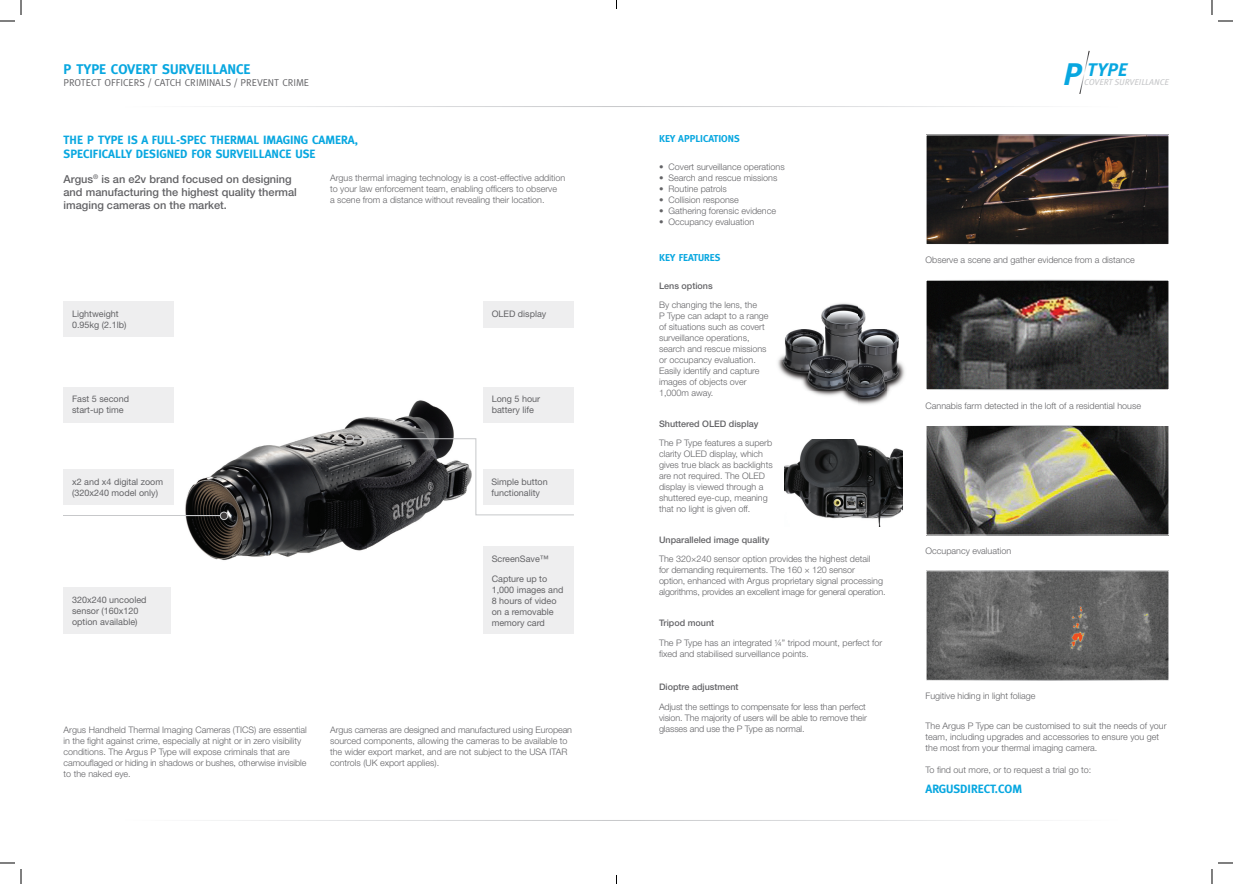
<style>
.page{position:relative;width:1233px;height:884px;background:#fff}
.page>*{position:absolute;margin:0;border:0;box-sizing:border-box;transform-origin:0 0}
.t1{font:italic 700 18.2px "Meta Plus";color:#08a7e0}
.t2{font:700 14px "Meta";color:#08a7e0}
.t3{font:700 12px/14.4px "Meta";color:#08a7e0}
.t4{font:500 11px/13px "Helvetica Neue";color:#636366}
.t5{font:10px "Meta";color:#636366}
.t6{font:700 10px "Meta";color:#08a7e0}
.t7{font:300 9px/11px "Helvetica Neue";color:#636366}
.t8{font:9px/11px "Helvetica Neue";color:#636366}
.t9{font:500 9px "Helvetica Neue";color:#636366}
.t10{font:8.6px "Meta Book LF Italic Caps";color:#c7c8ca}
.s1{font-size:31.3px}
</style>
<div class="page">
<svg style="left:1079px;top:50px;width:11px;height:44px"></svg>
<img style="left:169px;top:400px;width:331px;height:160px">
<div style="left:483px;top:387px;width:91px;height:36px;background:#eeeeef"></div>
<div style="left:64px;top:301px;width:110px;height:36px;background:#eeeeef"></div>
<div style="left:64px;top:387px;width:110px;height:36px;background:#eeeeef"></div>
<div style="left:64px;top:469px;width:110px;height:36px;background:#eeeeef"></div>
<div style="left:483px;top:301px;width:91px;height:26px;background:#eeeeef"></div>
<div style="left:483px;top:546px;width:91px;height:88px;background:#eeeeef"></div>
<hr style="left:64px;top:516px;width:156px;height:1px;background:#c7c8ca">
<svg style="left:220px;top:512px;width:8px;height:8px"></svg>
<div style="left:220px;top:512px;width:8px;height:8px;border:1px solid #c7c8ca;border-radius:50%"></div>
<svg style="left:346px;top:435px;width:228px;height:80px"></svg>
<div style="left:346px;top:435px;width:8px;height:8px;border:1px solid #c7c8ca;border-radius:50%"></div>
<img style="left:785px;top:439px;width:117px;height:87px">
<img style="left:778px;top:303px;width:127px;height:102px">
<div style="left:64px;top:587px;width:107px;height:47px;background:#eeeeef"></div>
<img style="left:927px;top:136px;width:240px;height:107px">
<div style="left:925px;top:134px;width:244px;height:111px;border:1px solid #fff"></div>
<img style="left:927px;top:282px;width:240px;height:106px">
<img style="left:927px;top:427px;width:240px;height:106px">
<div style="left:925px;top:425px;width:244px;height:110px;border:1px solid #fff"></div>
<img style="left:927px;top:572px;width:240px;height:107px">
<div style="left:925px;top:570px;width:244px;height:111px;border:1px solid #fff"></div>
<svg style="left:1218px;top:20px;width:15px;height:2px"></svg>
<svg style="left:1218px;top:862px;width:15px;height:2px"></svg>
<svg style="left:0;top:0;width:22px;height:22px"></svg>
<svg style="left:0;top:862px;width:22px;height:22px"></svg>
<svg style="left:1211px;top:0;width:1px;height:15px"></svg>
<svg style="left:1211px;top:869px;width:1px;height:15px"></svg>
<h2 class="t2" style="left:64px;top:61px;width:188px">P TYPE COVERT SURVEILLANCE</h2>
<p class="t5" style="left:64px;top:77px;width:247px">PROTECT OFFICERS / CATCH CRIMINALS / PREVENT CRIME</p>
<h3 class="t3" style="left:64px;top:132px;width:296px">THE P TYPE IS A FULL-SPEC THERMAL IMAGING CAMERA,<br>SPECIFICALLY DESIGNED FOR SURVEILLANCE USE</h3>
<p class="t4" style="left:64px;top:172px;width:235px">Argus<sup>®</sup> is an e2v brand focused on designing and manufacturing the highest quality thermal imaging cameras on the market.</p>
<p class="t7" style="left:330px;top:172px;width:237px">Argus thermal imaging technology is a cost-effective addition to your law enforcement team, enabling officers to observe<br>a scene from a distance without revealing their location.</p>
<p class="t8" style="left:72px;top:308px;width:56px">Lightweight<br>0.95kg (2.1lb)</p>
<p class="t8" style="left:492px;top:308px;width:56px">OLED display</p>
<p class="t8" style="left:72px;top:393px;width:59px">Fast 5 second start-up time</p>
<p class="t8" style="left:492px;top:393px;width:50px">Long 5 hour battery life</p>
<p class="t8" style="left:72px;top:476px;width:93px">x2 and x4 digital zoom (320x240 model only)</p>
<p class="t8" style="left:491px;top:476px;width:58px">Simple button functionality</p>
<p class="t8" style="left:72px;top:594px;width:76px">320x240 uncooled sensor (160x120 option available)</p>
<p class="t8" style="left:492px;top:549px;width:59px;line-height:19.5px">ScreenSave™<br>Capture up to</p>
<p class="t8" style="left:492px;top:584px;width:73px">1,000 images and<br>8 hours of video on a removable memory card</p>
<p class="t7" style="left:64px;top:724px;width:245px">Argus Handheld Thermal Imaging Cameras (TICS) are essential in the fight against crime, especially at night or in zero visibility conditions. The Argus P Type will expose criminals that are camouflaged or hiding in shadows or bushes, otherwise invisible to the naked eye.</p>
<p class="t7" style="left:330px;top:724px;width:243px">Argus cameras are designed and manufactured using European sourced components, allowing the cameras to be available to the wider export market, and are not subject to the USA ITAR controls (UK export applies).</p>
<p class="t6" style="left:659px;top:133px;width:82px">KEY APPLICATIONS</p>
<p class="t7" style="left:659px;top:161px;width:127px">• Covert surveillance operations</p>
<p class="t7" style="left:659px;top:172px;width:120px">• Search and rescue missions</p>
<p class="t7" style="left:659px;top:183px;width:69px">• Routine patrols</p>
<p class="t7" style="left:659px;top:194px;width:81px">• Collision response</p>
<p class="t7" style="left:659px;top:205px;width:119px">• Gathering forensic evidence</p>
<p class="t7" style="left:659px;top:216px;width:97px">• Occupancy evaluation</p>
<p class="t6" style="left:659px;top:251px;width:63px">KEY FEATURES</p>
<p class="t9" style="left:659px;top:280px;width:55px">Lens options</p>
<p class="t7" style="left:659px;top:299px;width:111px">By changing the lens, the<br>P Type can adapt to a range of situations such as covert surveillance operations, search and rescue missions or occupancy evaluation.<br>Easily identify and capture images of objects over<br>1,000m away.</p>
<p class="t9" style="left:659px;top:418px;width:101px">Shuttered OLED display</p>
<p class="t7" style="left:659px;top:437px;width:115px">The P Type features a superb clarity OLED display, which gives true black as backlights are not required. The OLED display is viewed through a shuttered eye-cup, meaning that no light is given off.</p>
<p class="t9" style="left:659px;top:534px;width:112px">Unparalleled image quality</p>
<p class="t7" style="left:659px;top:554px;width:228px">The 320×240 sensor option provides the highest detail<br>for demanding requirements. The 160 × 120 sensor<br>option, enhanced with Argus proprietary signal processing algorithms, provides an excellent image for general operation.</p>
<p class="t9" style="left:659px;top:617px;width:57px">Tripod mount</p>
<p class="t7" style="left:659px;top:637px;width:225px">The P Type has an integrated ¼” tripod mount, perfect for fixed and stabilised surveillance points.</p>
<p class="t9" style="left:659px;top:682px;width:81px">Dioptre adjustment</p>
<p class="t7" style="left:659px;top:701px;width:209px;text-align:justify">Adjust the settings to compensate for less than perfect vision. The majority of users will be able to remove their glasses and use the P Type as normal.</p>
<h1 class="t1" style="left:1063px;top:59px;width:66px"><span class="s1">P</span> tyPe</h1>
<p class="t10" style="left:1084px;top:77px;width:86px">COVERT SURVEILLANCE</p>
<p class="t7" style="left:925px;top:254px;width:211px">Observe a scene and gather evidence from a distance</p>
<p class="t7" style="left:925px;top:400px;width:217px">Cannabis farm detected in the loft of a residential house</p>
<p class="t7" style="left:925px;top:545px;width:87px">Occupancy evaluation</p>
<p class="t7" style="left:925px;top:690px;width:112px">Fugitive hiding in light foliage</p>
<p class="t7" style="left:925px;top:720px;width:242px">The Argus P Type can be customised to suit the needs of your team, including upgrades and accessories to ensure you get the most from your thermal imaging camera.</p>
<p class="t7" style="left:925px;top:764px;width:167px">To find out more, or to request a trial go to:</p>
<h3 class="t3" style="left:925px;top:781px;width:98px">ARGUSDIRECT.COM</h3>
</div>
